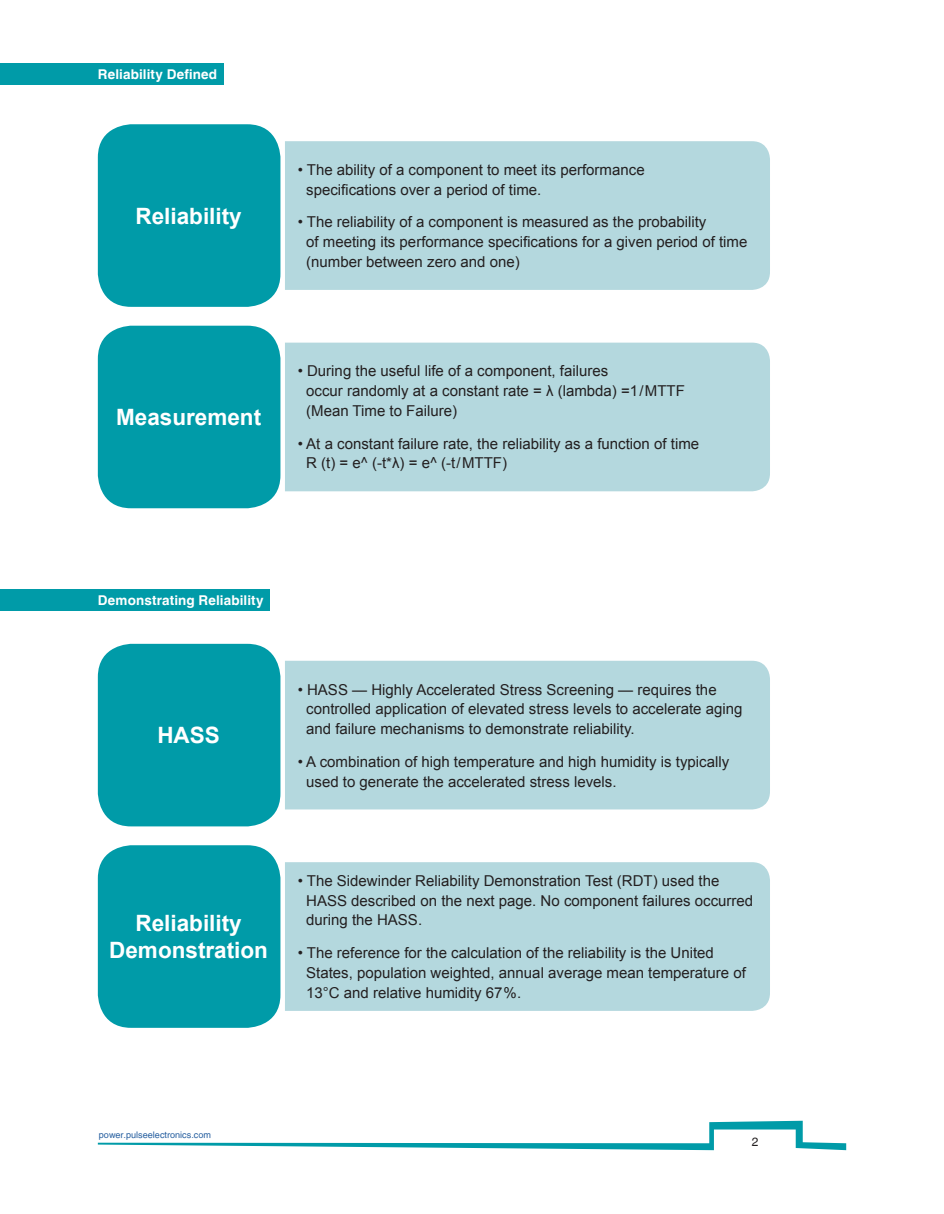
<style>
.page{position:relative;width:944px;height:1214px;background:#fff}
.page>*{position:absolute;margin:0;border:0;box-sizing:border-box;transform-origin:0 0}
.t1{font:700 22.5px/27px "Arial";color:#fff;text-align:center}
.t2{font:15px/19.8px "Arial";color:#231f20}
.t3{font:700 13.5px "Helvetica LT";letter-spacing:.01em;color:#fff}
.t4{font:12px "Helvetica LT";color:#231f20}
.t5{font:9.15px "Helvetica LT";color:#255e9f}
</style>
<div class="page">
<svg style="left:98px;top:1120px;width:748px;height:30px"></svg>
<div style="left:0;top:64px;width:224px;height:21px;background:#009ba8"></div>
<div style="left:0;top:589px;width:270px;height:21px;background:#009ba8"></div>
<div style="left:285px;top:141px;width:485px;height:149px;background:#b4d8de"></div>
<div style="left:285px;top:661px;width:485px;height:148px;background:#b4d8de"></div>
<div style="left:285px;top:342px;width:485px;height:149px;background:#b4d8de"></div>
<div style="left:285px;top:862px;width:485px;height:148px;background:#b4d8de"></div>
<div style="left:96px;top:122px;width:187px;height:187px;background:#009ba8;border-radius:36px"></div>
<div style="left:93px;top:120px;width:192px;height:191px;border:4px solid #fff;border-radius:36px"></div>
<div style="left:96px;top:641px;width:187px;height:187px;background:#009ba8;border-radius:36px"></div>
<div style="left:93px;top:639px;width:192px;height:192px;border:4px solid #fff;border-radius:36px"></div>
<div style="left:96px;top:323px;width:187px;height:187px;background:#009ba8;border-radius:36px"></div>
<div style="left:93px;top:321px;width:192px;height:192px;border:4px solid #fff;border-radius:36px"></div>
<div style="left:96px;top:843px;width:187px;height:187px;background:#009ba8;border-radius:36px"></div>
<div style="left:93px;top:840px;width:192px;height:192px;border:4px solid #fff;border-radius:36px"></div>
<p class="t3" style="left:98px;top:66px;width:121px">Reliability Defined</p>
<h1 class="t1" style="left:135px;top:203px;width:108px">Reliability</h1>
<p class="t2" style="left:306px;top:160px;width:340px;text-indent:-9px">• The ability of a component to meet its performance specifications over a period of time.</p>
<p class="t2" style="left:306px;top:212px;width:443px;text-indent:-9px">• The reliability of a component is measured as the probability<br>of meeting its performance specifications for a given period of time (number between zero and one)</p>
<h1 class="t1" style="left:116px;top:404px;width:147px">Measurement</h1>
<p class="t2" style="left:306px;top:361px;width:380px;text-indent:-9px">• During the useful life of a component, failures<br>occur randomly at a constant rate = λ (lambda) =1 / MTTF (Mean Time to Failure)</p>
<p class="t2" style="left:306px;top:433px;width:394px;text-indent:-9px">• At a constant failure rate, the reliability as a function of time<br>R (t) = e^ (-t*λ) = e^ (-t / MTTF)</p>
<p class="t3" style="left:98px;top:591px;width:167px">Demonstrating Reliability</p>
<h1 class="t1" style="left:157px;top:722px;width:64px">HASS</h1>
<p class="t2" style="left:306px;top:679px;width:438px;text-indent:-9px">• HASS — Highly Accelerated Stress Screening — requires the controlled application of elevated stress levels to accelerate aging and failure mechanisms to demonstrate reliability.</p>
<p class="t2" style="left:306px;top:751px;width:424px;text-indent:-9px">• A combination of high temperature and high humidity is typically used to generate the accelerated stress levels.</p>
<h1 class="t1" style="left:109px;top:910px;width:160px">Reliability<br>Demonstration</h1>
<p class="t2" style="left:306px;top:871px;width:448px;text-indent:-9px">• The Sidewinder Reliability Demonstration Test (RDT) used the<br>HASS described on the next page. No component failures occurred during the HASS.</p>
<p class="t2" style="left:306px;top:943px;width:441px;text-indent:-9px">• The reference for the calculation of the reliability is the United<br>States, population weighted, annual average mean temperature of<br>13°C and relative humidity 67 %.</p>
<p class="t5" style="left:99px;top:1129px;width:114px">power.pulseelectronics.com</p>
<p class="t4" style="left:752px;top:1134px;width:8px">2</p>
</div>
